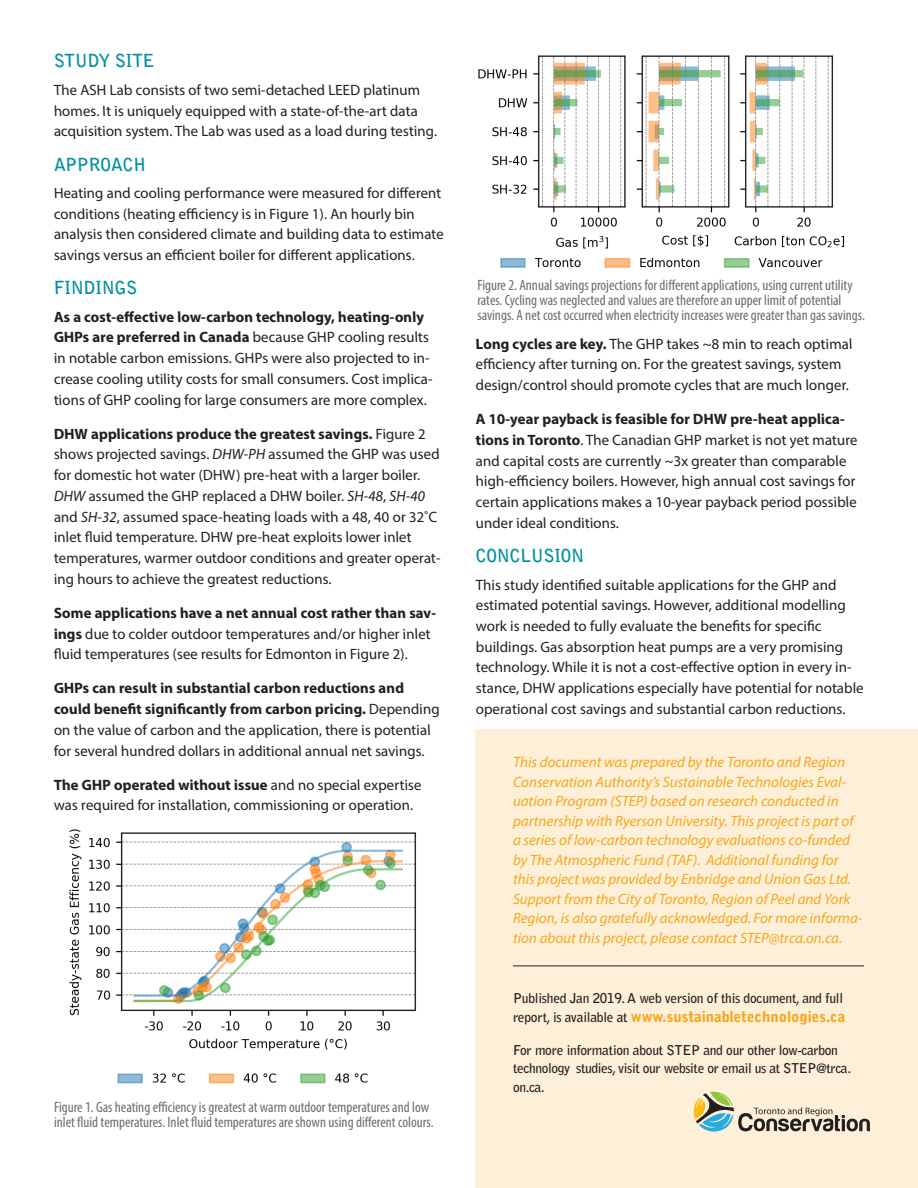
<style>
.page{position:relative;width:918px;height:1188px;background:#fff}
.page>*{position:absolute;margin:0;border:0;box-sizing:border-box;transform-origin:0 0}
.t1{font:700 18px "Bell Gothic Std";color:#00919f}
.t2{font:15px/20.7px "Myriad Pro";color:#231f20}
.t3{font:italic 15px/19.5px "Myriad Pro";color:#f5a81c}
.t4{font:condensed 15px/15px "Myriad Pro";color:#6c6d70}
.t5{font:900 15px "Bell Gothic Std";color:#f5a81c}
.t6{font:700 13.5px/18.8px "Bell Gothic Std";letter-spacing:-.02em;color:#231f20}
.s1{font-weight:700}
.s2{font-style:italic}
.s3{font-weight:700;font-size:13.5px;color:#231f20}
</style>
<div class="page">
<img style="left:69px;top:829px;width:348px;height:255px">
<img style="left:478px;top:55px;width:367px;height:213px">
<div style="left:476px;top:729px;width:442px;height:459px;background:#fdefd8"></div>
<hr style="left:513px;top:966px;width:351px;height:1px;background:#231f20">
<svg style="left:694px;top:1092px;width:176px;height:40px"></svg>
<p class="t1" style="left:54px;top:50px;width:103px">STUDY SITE</p>
<p class="t2" style="left:54px;top:79px;width:385px">The ASH Lab consists of two semi-detached LEED platinum homes. It is uniquely equipped with a state-of-the-art data acquisition system. The Lab was used as a load during testing.</p>
<p class="t1" style="left:54px;top:153px;width:95px">APPROACH</p>
<p class="t2" style="left:54px;top:182px;width:392px">Heating and cooling performance were measured for different conditions (heating efficiency is in Figure 1). An hourly bin analysis then considered climate and building data to estimate savings versus an efficient boiler for different applications.</p>
<p class="t1" style="left:54px;top:277px;width:86px">FINDINGS</p>
<p class="t2" style="left:54px;top:306px;width:381px"><span class="s1">As a cost-effective low-carbon technology, heating-only GHPs are preferred in Canada</span> because GHP cooling results in notable carbon emissions. GHPs were also projected to in&shy;crease cooling utility costs for small consumers. Cost implica&shy;tions of GHP cooling for large consumers are more complex.</p>
<p class="t2" style="left:54px;top:423px;width:389px"><span class="s1">DHW applications produce the greatest savings.</span> Figure 2 shows projected savings. <span class="s2">DHW-PH</span> assumed the GHP was used for domestic hot water (DHW) pre-heat with a larger boiler.<br><span class="s2">DHW</span> assumed the GHP replaced a DHW boiler. <span class="s2">SH-48</span>, <span class="s2">SH-40 </span>and <span class="s2">SH-32</span>, assumed space-heating loads with a 48, 40 or 32˚C inlet fluid temperature. DHW pre-heat exploits lower inlet temperatures, warmer outdoor conditions and greater operat&shy;ing hours to achieve the greatest reductions.</p>
<p class="t2" style="left:54px;top:602px;width:384px"><span class="s1">Some applications have a net annual cost rather than sav&shy;ings</span> due to colder outdoor temperatures and/or higher inlet fluid temperatures (see results for Edmonton in Figure 2).</p>
<p class="t2" style="left:54px;top:678px;width:388px"><span class="s1">GHPs can result in substantial carbon reductions and could benefit significantly from carbon pricing.</span> Depending on the value of carbon and the application, there is potential for several hundred dollars in additional annual net savings.</p>
<p class="t2" style="left:54px;top:774px;width:370px"><span class="s1">The GHP operated without issue</span> and no special expertise was required for installation, commissioning or operation.</p>
<p class="t4" style="left:54px;top:1100px;width:381px">Figure 1. Gas heating efficiency is greatest at warm outdoor temperatures and low inlet fluid temperatures. Inlet fluid temperatures are shown using different colours.</p>
<p class="t4" style="left:477px;top:277px;width:389px">Figure 2. Annual savings projections for different applications, using current utility rates. Cycling was neglected and values are therefore an upper limit of potential savings. A net cost occurred when electricity increases were greater than gas savings.</p>
<p class="t2" style="left:476px;top:333px;width:379px"><span class="s1">Long cycles are key.</span> The GHP takes ~8 min to reach optimal efficiency after turning on. For the greatest savings, system design/control should promote cycles that are much longer.</p>
<p class="t2" style="left:476px;top:409px;width:384px"><span class="s1">A 10-year payback is feasible for DHW pre-heat applica&shy;tions in Toronto</span>. The Canadian GHP market is not yet mature and capital costs are currently ~3x greater than comparable high-efficiency boilers. However, high annual cost savings for certain applications makes a 10-year payback period possible under ideal conditions.</p>
<p class="t1" style="left:476px;top:545px;width:111px">CONCLUSION</p>
<p class="t2" style="left:476px;top:574px;width:389px">This study identified suitable applications for the GHP and estimated potential savings. However, additional modelling work is needed to fully evaluate the benefits for specific buildings. Gas absorption heat pumps are a very promising technology. While it is not a cost-effective option in every in&shy;stance, DHW applications especially have potential for notable operational cost savings and substantial carbon reductions.</p>
<p class="t3" style="left:513px;top:752px;width:351px">This document was prepared by the Toronto and Region Conservation Authority’s Sustainable Technologies Eval&shy;uation Program (STEP) based on research conducted in partnership with Ryerson University. This project is part of a series of low-carbon technology evaluations co-funded by The Atmospheric Fund (TAF). Additional funding for this project was provided by Enbridge and Union Gas Ltd.<br>Support from the City of Toronto, Region of Peel and York Region, is also gratefully acknowledged. For more informa&shy;tion about this project, please contact STEP@trca.on.ca.</p>
<p class="t6" style="left:513px;top:989px;width:332px">Published Jan 2019. A web version of this document, and full</p>
<p class="t5" style="left:513px;top:1008px;width:334px"><span class="s3">report, is available at</span> www.sustainabletechnologies.ca</p>
<p class="t6" style="left:513px;top:1040px;width:340px">For more information about STEP and our other low-carbon technology studies, visit our website or email us at STEP@trca. on.ca.</p>
</div>
